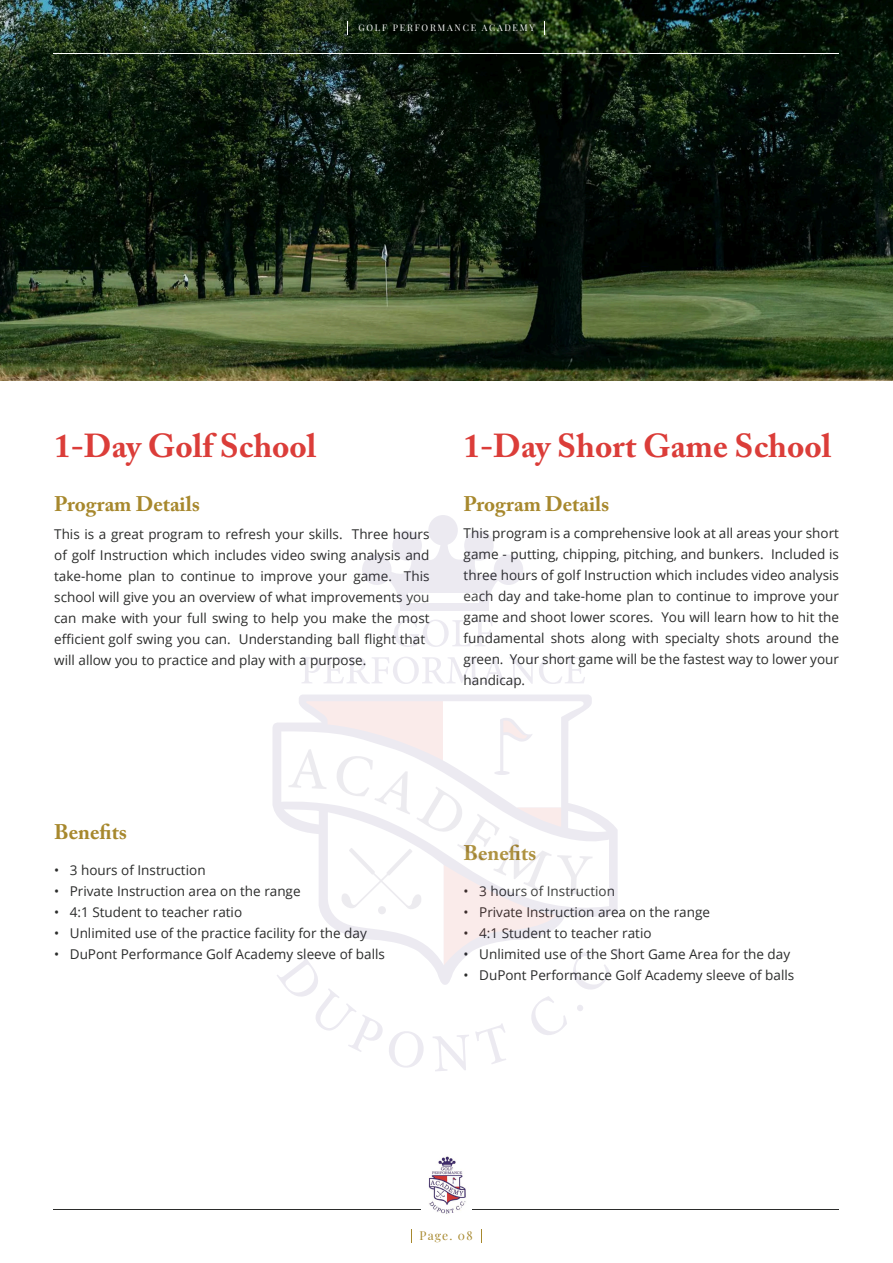
<style>
.page{position:relative;width:893px;height:1263px;background:#fff}
.page>*{position:absolute;margin:0;border:0;box-sizing:border-box;transform-origin:0 0}
.t1{font:700 33px "Adobe Caslon Pro";color:#db3d39}
.t2{font:700 21px "Adobe Caslon Pro";color:#a7882d}
.t3{font:13.5px/21px "Open Sans";color:#2b2c2b}
.t4{font:12px "Playfair Display";letter-spacing:.095em;color:#a7882d}
.t5{font:9px "Playfair Display";letter-spacing:.2em;color:#fff}
</style>
<div class="page">
<img style="left:0;top:0;width:893px;height:380px">
<svg style="left:347px;top:21px;width:1px;height:14px"></svg>
<svg style="left:544px;top:21px;width:1px;height:14px"></svg>
<svg style="left:481px;top:1229px;width:1px;height:14px"></svg>
<hr style="left:54px;top:1209px;width:785px;height:1px;background:#2b2c2b">
<img style="left:421px;top:1156px;width:51px;height:58px">
<hr style="left:54px;top:53px;width:785px;height:1px;background:#fff">
<div style="left:392px;top:530px;width:30px;height:31px;background:#eceaf1;border-radius:50%"></div>
<div style="left:428px;top:515px;width:30px;height:30px;background:#eceaf1;border-radius:50%"></div>
<div style="left:362px;top:554px;width:30px;height:31px;background:#eceaf1;border-radius:50%"></div>
<div style="left:464px;top:530px;width:30px;height:31px;background:#eceaf1;border-radius:50%"></div>
<div style="left:494px;top:554px;width:29px;height:31px;background:#eceaf1;border-radius:50%"></div>
<svg style="left:387px;top:544px;width:112px;height:66px"></svg>
<div style="left:408px;top:593px;width:71px;height:10px;background:#fff"></div>
<svg style="left:272px;top:695px;width:320px;height:118px;fill:#eceaf1"></svg>
<svg style="left:394px;top:620px;width:98px;height:27px"></svg>
<svg style="left:302px;top:657px;width:283px;height:27px"></svg>
<svg style="left:276px;top:701px;width:344px;height:370px"></svg>
<p class="t5" style="left:358px;top:20px;width:178px">GOLF PERFORMANCE ACADEMY</p>
<h1 class="t1" style="left:54px;top:426px;width:264px">1-Day Golf School</h1>
<h2 class="t2" style="left:54px;top:491px;width:147px">Program Details</h2>
<p class="t3" style="left:54px;top:523px;width:377px">This is a great program to refresh your skills. Three hours of golf Instruction which includes video swing analysis and take-home plan to continue to improve your game. This school will give you an overview of what improvements you can make with your full swing to help you make the most efficient golf swing you can. Understanding ball flight that will allow you to practice and play with a purpose.</p>
<h1 class="t1" style="left:464px;top:426px;width:369px">1-Day Short Game School</h1>
<h2 class="t2" style="left:464px;top:491px;width:147px">Program Details</h2>
<p class="t3" style="left:464px;top:522px;width:377px;text-align:justify">This program is a comprehensive look at all areas your short game - putting, chipping, pitching, and bunkers. Included is three hours of golf Instruction which includes video analysis each day and take-home plan to continue to improve your game and shoot lower scores. You will learn how to hit the fundamental shots along with specialty shots around the green. Your short game will be the fastest way to lower your handicap.</p>
<h2 class="t2" style="left:54px;top:820px;width:74px">Benefits</h2>
<p class="t3" style="left:54px;top:860px;width:153px">• 3 hours of Instruction</p>
<p class="t3" style="left:54px;top:881px;width:248px">• Private Instruction area on the range</p>
<p class="t3" style="left:54px;top:902px;width:189px">• 4:1 Student to teacher ratio</p>
<p class="t3" style="left:54px;top:923px;width:314px">• Unlimited use of the practice facility for the day</p>
<p class="t3" style="left:54px;top:944px;width:332px">• DuPont Performance Golf Academy sleeve of balls</p>
<h2 class="t2" style="left:464px;top:841px;width:74px">Benefits</h2>
<p class="t3" style="left:464px;top:881px;width:153px">• 3 hours of Instruction</p>
<p class="t3" style="left:464px;top:902px;width:248px">• Private Instruction area on the range</p>
<p class="t3" style="left:464px;top:923px;width:189px">• 4:1 Student to teacher ratio</p>
<p class="t3" style="left:464px;top:944px;width:328px">• Unlimited use of the Short Game Area for the day</p>
<p class="t3" style="left:464px;top:965px;width:332px">• DuPont Performance Golf Academy sleeve of balls</p>
<p class="t4" style="left:420px;top:1226px;width:55px">Page. 08</p>
</div>
